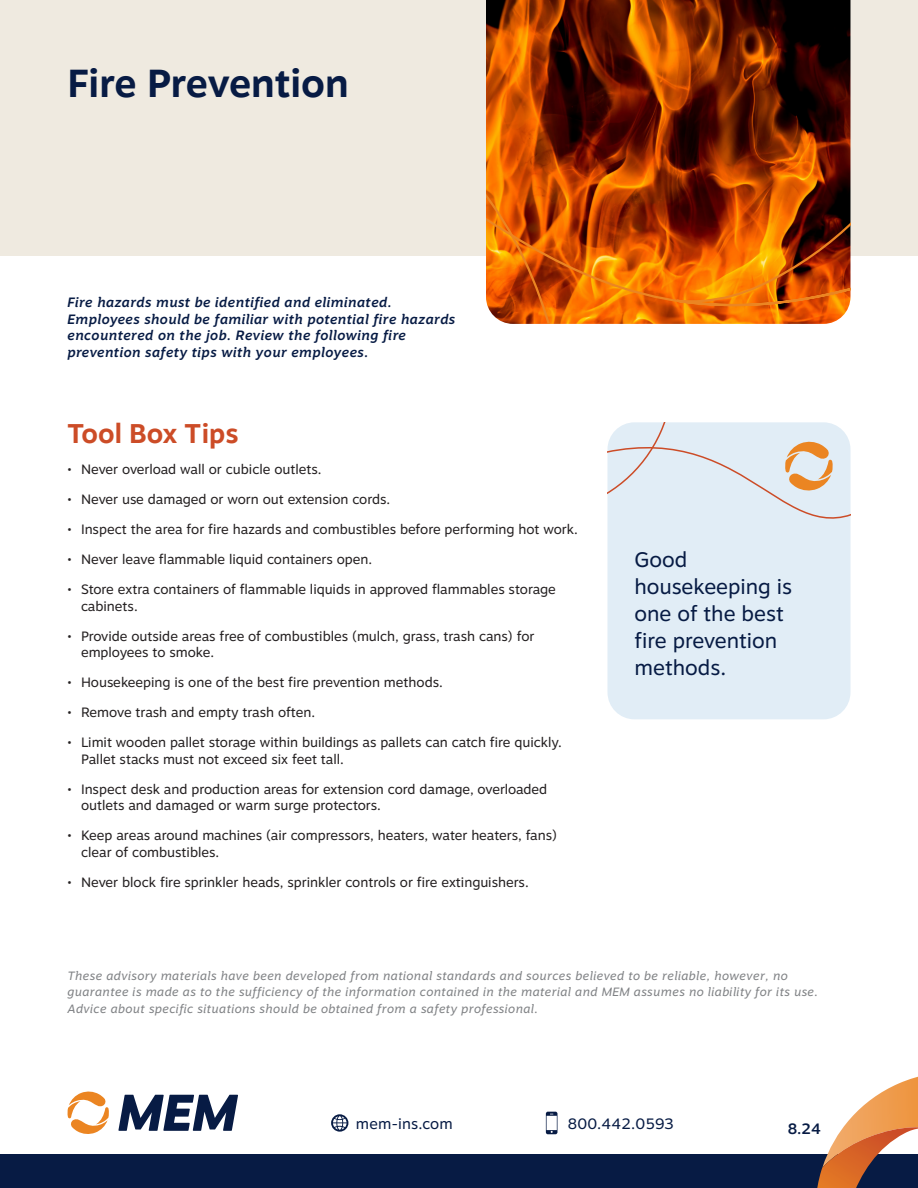
<style>
.page{position:relative;width:918px;height:1188px;background:#fff}
.page>*{position:absolute;margin:0;border:0;box-sizing:border-box;transform-origin:0 0}
.Headline_-_White{font:700 39px "Motiva Sans";letter-spacing:-.005em;color:#071b44}
.t1{font:700 27px "Motiva Sans";color:#cc4c27}
.t2{font:21px/27px "Motiva Sans";color:#071b44}
.t3{font:15px "Motiva Sans";letter-spacing:.01em;color:#071b44}
.t4{font:500 15px "Motiva Sans";color:#071b44}
.t5{font:13.5px/16.5px "Motiva Sans";color:#231f20}
.Intro_paragraph{font:italic 500 13.5px/16.5px "Motiva Sans";letter-spacing:.03em;color:#071b44}
.Intro_Paragraph{font:italic 12px/16.5px "Motiva Sans";letter-spacing:.03em;color:#808285}
</style>
<div class="page">
<div style="left:0;top:0;width:918px;height:256px;background:#efeae0"></div>
<svg style="left:546px;top:1112px;width:12px;height:22px"></svg>
<svg style="left:331px;top:1114px;width:17px;height:18px"></svg>
<div style="left:0;top:1154px;width:918px;height:34px;background:#071b44"></div>
<svg style="left:118px;top:1095px;width:120px;height:36px"></svg>
<svg style="left:68px;top:1092px;width:41px;height:42px"></svg>
<svg style="left:817px;top:1076px;width:101px;height:112px"></svg>
<div style="left:608px;top:422px;width:242px;height:297px;background:#e1edf6;border-radius:27px"></div>
<svg style="left:608px;top:422px;width:242px;height:97px"></svg>
<img style="left:486px;top:0;width:364px;height:324px">
<svg style="left:608px;top:189px;width:242px;height:122px;background:#b94c01"></svg>
<svg style="left:486px;top:179px;width:122px;height:145px;background:#d55b04"></svg>
<p class="Headline_-_White" style="left:68px;top:55px;width:283px">Fire Prevention</p>
<p class="Intro_paragraph" style="left:68px;top:294px;width:389px">Fire hazards must be identified and eliminated.<br>Employees should be familiar with potential fire hazards encountered on the job. Review the following fire prevention safety tips with your employees.</p>
<p class="t1" style="left:68px;top:413px;width:173px">Tool Box Tips</p>
<p class="t5" style="left:68px;top:461px;width:256px">• Never overload wall or cubicle outlets.</p>
<p class="t5" style="left:68px;top:491px;width:324px">• Never use damaged or worn out extension cords.</p>
<p class="t5" style="left:68px;top:521px;width:512px">• Inspect the area for fire hazards and combustibles before performing hot work.</p>
<p class="t5" style="left:68px;top:551px;width:306px">• Never leave flammable liquid containers open.</p>
<p class="t5" style="left:81px;top:581px;width:476px;text-indent:-14px">• Store extra containers of flammable liquids in approved flammables storage cabinets.</p>
<p class="t5" style="left:81px;top:628px;width:455px;text-indent:-14px">• Provide outside areas free of combustibles (mulch, grass, trash cans) for employees to smoke.</p>
<p class="t5" style="left:68px;top:674px;width:377px">• Housekeeping is one of the best fire prevention methods.</p>
<p class="t5" style="left:68px;top:704px;width:249px">• Remove trash and empty trash often.</p>
<p class="t5" style="left:81px;top:734px;width:482px;text-indent:-14px">• Limit wooden pallet storage within buildings as pallets can catch fire quickly.<br>Pallet stacks must not exceed six feet tall.</p>
<p class="t5" style="left:81px;top:781px;width:468px;text-indent:-14px">• Inspect desk and production areas for extension cord damage, overloaded outlets and damaged or warm surge protectors.</p>
<p class="t5" style="left:81px;top:827px;width:478px;text-indent:-14px">• Keep areas around machines (air compressors, heaters, water heaters, fans) clear of combustibles.</p>
<p class="t5" style="left:68px;top:874px;width:463px">• Never block fire sprinkler heads, sprinkler controls or fire extinguishers.</p>
<p class="t2" style="left:634px;top:546px;width:159px">Good housekeeping is one of the best fire prevention methods.</p>
<p class="Intro_Paragraph" style="left:68px;top:967px;width:752px">These advisory materials have been developed from national standards and sources believed to be reliable, however, no guarantee is made as to the sufficiency of the information contained in the material and MEM assumes no liability for its use.<br>Advice about specific situations should be obtained from a safety professional.</p>
<p class="t3" style="left:356px;top:1112px;width:98px">mem-ins.com</p>
<p class="t3" style="left:568px;top:1112px;width:108px">800.442.0593</p>
<p class="t4" style="left:788px;top:1118px;width:35px">8.24</p>
</div>
